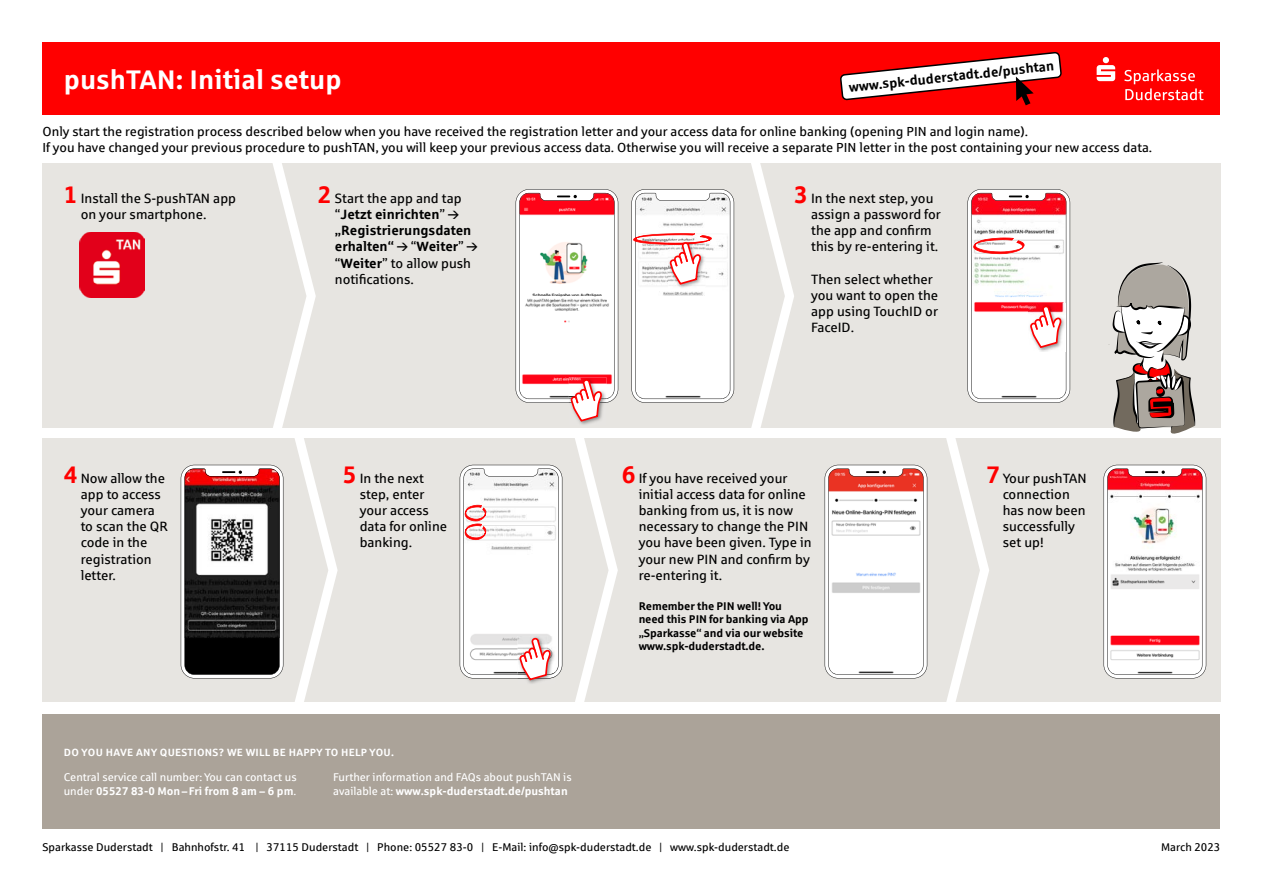
<style>
.page{position:relative;width:1263px;height:893px;background:#fff}
.page>*{position:absolute;margin:0;border:0;box-sizing:border-box;transform-origin:0 0}
.t1{font:700 27px "Sparkasse Rg";color:#fff}
.t2{font:13.5px/16.2px "Sparkasse Rg";color:#000}
.t3{font:700 13.5px/16.2px "Sparkasse Rg";color:#000}
.t4{font:13.2px/15.8px "Sparkasse Rg";color:#000}
.t5{font:11.25px/13.5px "Sparkasse Rg";color:#fff}
.t6{font:11.25px "Sparkasse Rg";color:#000}
.t7{font:700 11.25px/13.5px "Sparkasse Rg";letter-spacing:-.01em;color:#000}
.t8{font:700 10.5px "Sparkasse Rg";letter-spacing:.025em;color:#fff}
.s1{font-weight:700;font-size:24px;color:#f00}
.s2{font-size:24px;color:#f00}
.s3{font-weight:400}
.s4{font-weight:700}
</style>
<div class="page">
<div style="left:43px;top:164px;width:1178px;height:538px;background:#e7e5e1"></div>
<svg style="left:750px;top:163px;width:44px;height:265px"></svg>
<div style="left:43px;top:43px;width:1177px;height:72px;background:#f00"></div>
<div style="left:28px;top:428px;width:1207px;height:9px;background:#fff"></div>
<svg style="left:1112px;top:262px;width:83px;height:176px"></svg>
<img style="left:580px;top:422px;width:13px;height:3px">
<svg style="left:516px;top:189px;width:102px;height:233px;background:#f2d7d8"></svg>
<svg style="left:967px;top:189px;width:103px;height:214px;background:#f3d4d5"></svg>
<img style="left:80px;top:232px;width:65px;height:65px">
<svg style="left:574px;top:437px;width:44px;height:265px"></svg>
<svg style="left:945px;top:437px;width:44px;height:265px"></svg>
<svg style="left:181px;top:163px;width:157px;height:539px"></svg>
<svg style="left:825px;top:465px;width:102px;height:213px;background:#f2e5e4"></svg>
<svg style="left:1103px;top:465px;width:103px;height:213px;background:#f0d6d7"></svg>
<svg style="left:631px;top:189px;width:103px;height:214px;background:#f3eded"></svg>
<img style="left:527px;top:680px;width:16px;height:4px">
<svg style="left:460px;top:465px;width:102px;height:215px;background:#f3eeee"></svg>
<svg style="left:840px;top:52px;width:222px;height:53px"></svg>
<svg style="left:1097px;top:57px;width:106px;height:43px"></svg>
<div style="left:43px;top:714px;width:1177px;height:115px;background:#aba399"></div>
<h1 class="t1" style="left:64px;top:62px;width:279px">pushTAN: Initial setup</h1>
<p class="t3" style="left:848px;top:79px;width:208px;rotate:-6deg">www.spk-duderstadt.de/pushtan</p>
<p class="t4" style="left:43px;top:123px;width:1111px">Only start the registration process described below when you have received the registration letter and your access data for online banking (opening PIN and login name).<br>If you have changed your previous procedure to pushTAN, you will keep your previous access data. Otherwise you will receive a separate PIN letter in the post containing your new access data.</p>
<p class="t2" style="left:81px;top:190px;width:157px;text-indent:-17px"><span class="s1">1</span> Install the S-pushTAN app on your smartphone.</p>
<p class="t3" style="left:335px;top:190px;width:138px;text-indent:-17px"><span class="s2">2</span> <span class="s3">Start the app and tap “</span>Jetzt einrichten<span class="s3">” </span>„Registrierungsdaten erhalten“</p>
<p class="t2" style="left:811px;top:190px;width:131px;text-indent:-17px"><span class="s1">3</span> In the next step, you assign a password for the app and confirm this by re-entering it.</p>
<p class="t2" style="left:811px;top:271px;width:129px">Then select whether you want to open the app using TouchID or<br>FaceID.</p>
<p class="t2" style="left:335px;top:238px;width:138px;text-indent:76px">“<span class="s4">Weiter</span>” “<span class="s4">Weiter</span>” to allow push notifications.</p>
<p class="t2" style="left:81px;top:469px;width:89px;text-indent:-17px"><span class="s1">4</span> Now allow the app to access your camera to scan the QR code in the registration letter.</p>
<p class="t2" style="left:639px;top:469px;width:175px;text-indent:-17px"><span class="s1">6</span> If you have received your initial access data for online banking from us, it is now necessary to change the PIN you have been given. Type in your new PIN and confirm by re-entering it.</p>
<p class="t7" style="left:639px;top:598px;width:171px">Remember the PIN well! You need this PIN for banking via App „Sparkasse“ and via our website www.spk-duderstadt.de.</p>
<p class="t2" style="left:360px;top:469px;width:89px;text-indent:-17px"><span class="s1">5</span> In the next step, enter your access data for online banking.</p>
<p class="t8" style="left:64px;top:745px;width:332px">DO YOU HAVE ANY QUESTIONS? WE WILL BE HAPPY TO HELP YOU.</p>
<p class="t5" style="left:64px;top:770px;width:235px">Central service call number: You can contact us under <span class="s4">05527 83-0 Mon – Fri from 8 am – 6 pm</span>.</p>
<p class="t5" style="left:333px;top:770px;width:240px">Further information and FAQs about pushTAN is available at: <span class="s4">www.spk-duderstadt.de/pushtan</span></p>
<p class="t2" style="left:1003px;top:469px;width:85px;text-indent:-16px"><span class="s1">7</span> Your pushTAN connection has now been successfully set up!</p>
<p class="t6" style="left:43px;top:840px;width:748px">Sparkasse Duderstadt | Bahnhofstr. 41 | 37115 Duderstadt | Phone: 05527 83-0 | E-Mail: info@spk-duderstadt.de | www.spk-duderstadt.de</p>
<p class="t6" style="left:1161px;top:840px;width:61px">March 2023</p>
</div>
